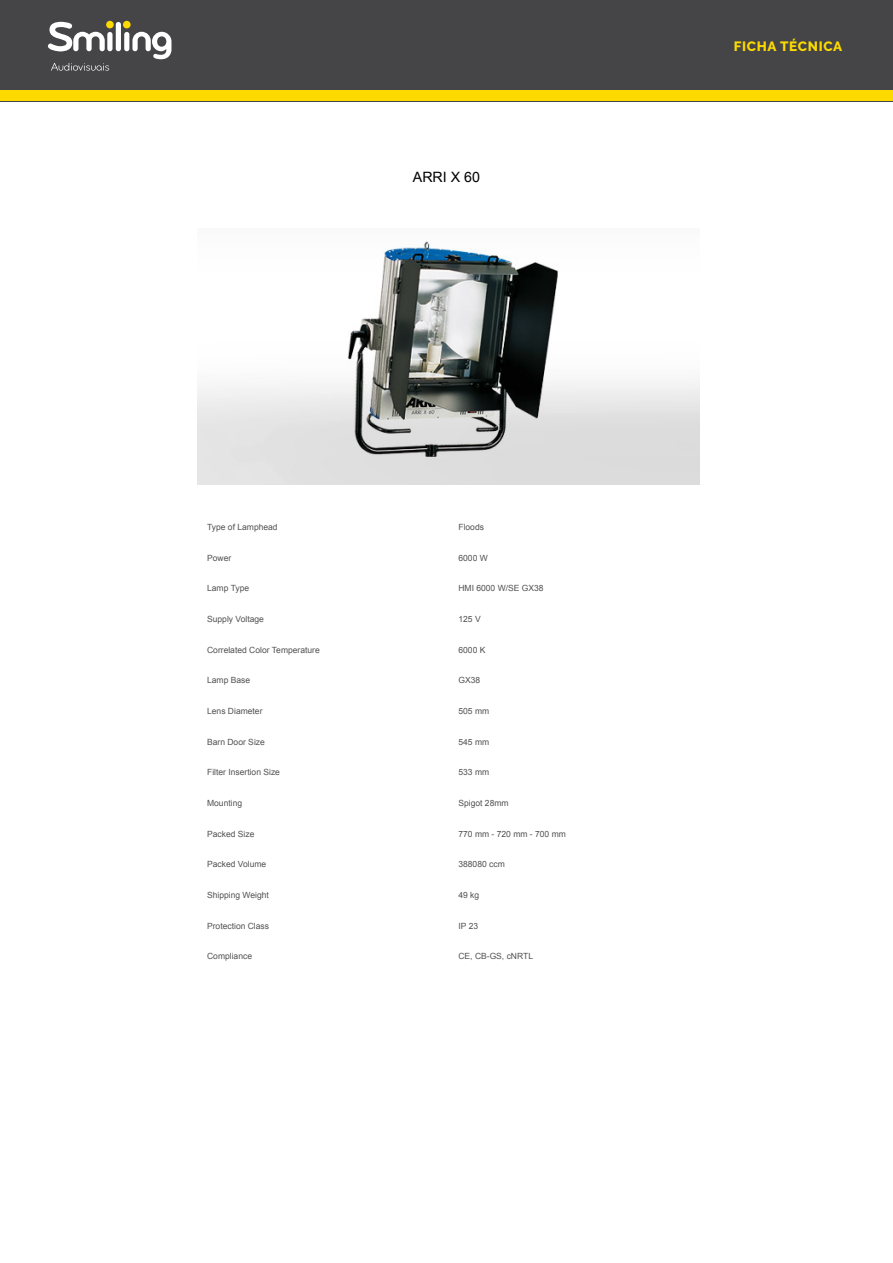
<style>
.page{position:relative;width:893px;height:1263px;background:#fff}
.page>*{position:absolute;margin:0;border:0;box-sizing:border-box;transform-origin:0 0}
.t1{font:14.25px "Arial";color:#000}
.t2{font:800 13.5px "Raleway";letter-spacing:.05em;color:#fcda00}
.t3{font:8.55px "Arial";color:#525151}
</style>
<div class="page">
<img style="left:197px;top:241px;width:503px;height:243px">
<div style="left:0;top:0;width:893px;height:101px;background:#454547"></div>
<div style="left:0;top:91px;width:893px;height:10px;background:#fcda00"></div>
<div style="left:107px;top:32px;width:6px;height:19px;background:#fff;border-radius:3px"></div>
<div style="left:116px;top:22px;width:5px;height:29px;background:#fff;border-radius:3px"></div>
<div style="left:124px;top:32px;width:5px;height:19px;background:#fff;border-radius:3px"></div>
<svg style="left:132px;top:32px;width:39px;height:27px"></svg>
<div style="left:106px;top:21px;width:8px;height:7px;background:#fcda00;border-radius:50%"></div>
<svg style="left:48px;top:22px;width:57px;height:29px"></svg>
<div style="left:123px;top:21px;width:8px;height:7px;background:#fcda00;border-radius:50%"></div>
<svg style="left:51px;top:63px;width:58px;height:8px"></svg>
<h1 class="t1" style="left:413px;top:167px;width:69px">ARRI X 60</h1>
<p class="t3" style="left:207px;top:521px;width:72px">Type of Lamphead</p>
<p class="t3" style="left:458px;top:521px;width:27px">Floods</p>
<p class="t3" style="left:207px;top:552px;width:26px">Power</p>
<p class="t3" style="left:458px;top:552px;width:31px">6000 W</p>
<p class="t3" style="left:207px;top:583px;width:44px">Lamp Type</p>
<p class="t3" style="left:458px;top:583px;width:87px">HMI 6000 W/SE GX38</p>
<p class="t3" style="left:207px;top:613px;width:58px">Supply Voltage</p>
<p class="t3" style="left:458px;top:613px;width:24px">125 V</p>
<p class="t3" style="left:207px;top:644px;width:114px">Correlated Color Temperature</p>
<p class="t3" style="left:458px;top:644px;width:28px">6000 K</p>
<p class="t3" style="left:207px;top:675px;width:45px">Lamp Base</p>
<p class="t3" style="left:458px;top:675px;width:23px">GX38</p>
<p class="t3" style="left:207px;top:705px;width:57px">Lens Diameter</p>
<p class="t3" style="left:458px;top:705px;width:32px">505 mm</p>
<p class="t3" style="left:207px;top:736px;width:59px">Barn Door Size</p>
<p class="t3" style="left:458px;top:736px;width:32px">545 mm</p>
<p class="t3" style="left:207px;top:767px;width:74px">Filter Insertion Size</p>
<p class="t3" style="left:458px;top:767px;width:32px">533 mm</p>
<p class="t3" style="left:207px;top:797px;width:37px">Mounting</p>
<p class="t3" style="left:458px;top:797px;width:52px">Spigot 28mm</p>
<p class="t3" style="left:207px;top:828px;width:49px">Packed Size</p>
<p class="t3" style="left:458px;top:828px;width:109px">770 mm - 720 mm - 700 mm</p>
<p class="t3" style="left:207px;top:859px;width:61px">Packed Volume</p>
<p class="t3" style="left:458px;top:859px;width:48px">388080 ccm</p>
<p class="t3" style="left:207px;top:889px;width:63px">Shipping Weight</p>
<p class="t3" style="left:458px;top:889px;width:22px">49 kg</p>
<p class="t3" style="left:207px;top:920px;width:64px">Protection Class</p>
<p class="t3" style="left:458px;top:920px;width:21px">IP 23</p>
<p class="t3" style="left:207px;top:951px;width:46px">Compliance</p>
<p class="t3" style="left:458px;top:951px;width:76px">CE, CB-GS, cNRTL</p>
<h2 class="t2" style="left:734px;top:39px;width:110px">FICHA TÉCNICA</h2>
</div>
